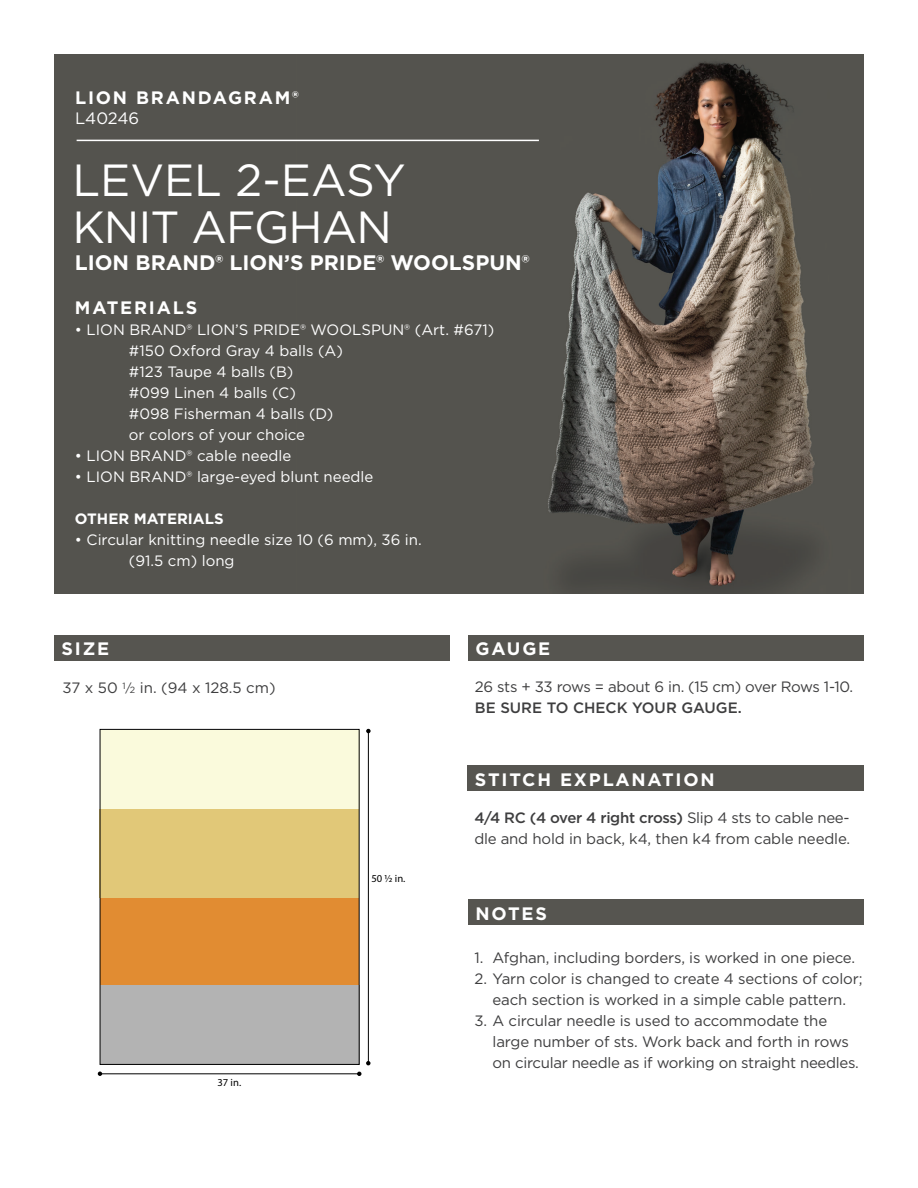
<style>
.page{position:relative;width:918px;height:1188px;background:#fff}
.page>*{position:absolute;margin:0;border:0;box-sizing:border-box;transform-origin:0 0}
.t1{font:45px/46.5px "Gotham";letter-spacing:-.02em;color:#fff}
.t2{font:700 21px "Gotham";color:#fff}
.t3{font:700 18px "Gotham";letter-spacing:.1em;color:#fff}
.t4{font:16.5px "Gotham";color:#fff}
.t5{font:15px/21px "Gotham";letter-spacing:-.01em;color:#3e3e3f}
.t6{font:15px/21px "Gotham";color:#fff}
.t7{font:500 15px "Gotham";color:#3e3e3f}
.t8{font:700 15px "Gotham";color:#fff}
.t9{font:10.65px "Myriad Pro";color:#000}
.s1{font-size:12px}
.s2{font-size:9px}
.s3{font-weight:500}
</style>
<div class="page">
<img style="left:54px;top:54px;width:810px;height:540px">
<div style="left:54px;top:635px;width:396px;height:26px;background:#565550"></div>
<div style="left:468px;top:635px;width:396px;height:26px;background:#565550"></div>
<div style="left:467px;top:766px;width:396px;height:25px;background:#565550"></div>
<hr style="left:77px;top:140px;width:462px;height:1px;background:#fff">
<div style="left:468px;top:900px;width:396px;height:25px;background:#565550"></div>
<div style="left:100px;top:898px;width:259px;height:88px;background:#e18c32"></div>
<div style="left:101px;top:730px;width:259px;height:80px;background:#fafadc"></div>
<div style="left:100px;top:809px;width:259px;height:89px;background:#e1c878"></div>
<div style="left:100px;top:986px;width:259px;height:79px;background:#b3b3b3"></div>
<div style="left:100px;top:729px;width:260px;height:336px;border:1px solid #000"></div>
<hr style="left:368px;top:732px;width:1px;height:331px;background:#000">
<hr style="left:99px;top:1073px;width:260px;height:1px;background:#000">
<svg style="left:98px;top:1072px;width:4px;height:4px"></svg>
<svg style="left:357px;top:1072px;width:4px;height:4px"></svg>
<svg style="left:366px;top:1061px;width:5px;height:4px"></svg>
<svg style="left:366px;top:729px;width:5px;height:4px"></svg>
<p class="t3" style="left:75px;top:86px;width:225px">LION BRANDAGRAM®</p>
<p class="t4" style="left:75px;top:108px;width:66px">L40246</p>
<p class="t1" style="left:72px;top:156px;width:335px">LEVEL 2-EASY<br>KNIT AFGHAN</p>
<p class="t2" style="left:75px;top:248px;width:456px">LION BRAND® LION’S PRIDE® WOOLSPUN®</p>
<p class="t3" style="left:75px;top:295px;width:124px">MATERIALS</p>
<p class="t6" style="left:75px;top:319px;width:421px">• LION BRAND® LION’S PRIDE® WOOLSPUN® (Art. #671)</p>
<p class="t6" style="left:129px;top:340px;width:215px">#150 Oxford Gray 4 balls (A)</p>
<p class="t6" style="left:129px;top:361px;width:166px">#123 Taupe 4 balls (B)</p>
<p class="t6" style="left:129px;top:382px;width:168px">#099 Linen 4 balls (C)</p>
<p class="t6" style="left:129px;top:403px;width:206px">#098 Fisherman 4 balls (D)</p>
<p class="t6" style="left:129px;top:424px;width:178px">or colors of your choice</p>
<p class="t6" style="left:75px;top:445px;width:218px">• LION BRAND® cable needle</p>
<p class="t6" style="left:75px;top:466px;width:300px">• LION BRAND® large-eyed blunt needle</p>
<p class="t8" style="left:75px;top:508px;width:150px">OTHER MATERIALS</p>
<p class="t6" style="left:129px;top:529px;width:294px;text-indent:-54px">• Circular knitting needle size 10 (6 mm), 36 in. (91.5 cm) long</p>
<p class="t3" style="left:476px;top:637px;width:76px">GAUGE</p>
<p class="t3" style="left:62px;top:637px;width:49px">SIZE</p>
<p class="t5" style="left:63px;top:677px;width:215px">37 x 50 <sup>1</sup><span class="s1">/</span><span class="s2">2</span> in. (94 x 128.5 cm)</p>
<p class="t5" style="left:475px;top:676px;width:380px">26 sts + 33 rows = about 6 in. (15 cm) over Rows 1-10.</p>
<p class="t7" style="left:475px;top:698px;width:268px">BE SURE TO CHECK YOUR GAUGE.</p>
<p class="t3" style="left:475px;top:767px;width:241px">STITCH EXPLANATION</p>
<p class="t9" style="left:218px;top:1076px;width:25px">37 in.</p>
<p class="t9" style="left:371px;top:872px;width:36px">50 ½ in.</p>
<p class="t5" style="left:474px;top:807px;width:377px"><span class="s3">4/4 RC (4 over 4 right cross)</span> Slip 4 sts to cable nee&shy;dle and hold in back, k4, then k4 from cable needle.</p>
<p class="t3" style="left:476px;top:901px;width:73px">NOTES</p>
<p class="t5" style="left:475px;top:947px;width:382px">1. Afghan, including borders, is worked in one piece.</p>
<p class="t5" style="left:475px;top:968px;width:389px;text-align:center">2. Yarn color is changed to create 4 sections of color; each section is worked in a simple cable pattern.</p>
<p class="t5" style="left:493px;top:1010px;width:368px;text-indent:-18px">3. A circular needle is used to accommodate the large number of sts. Work back and forth in rows on circular needle as if working on straight needles.</p>
</div>
